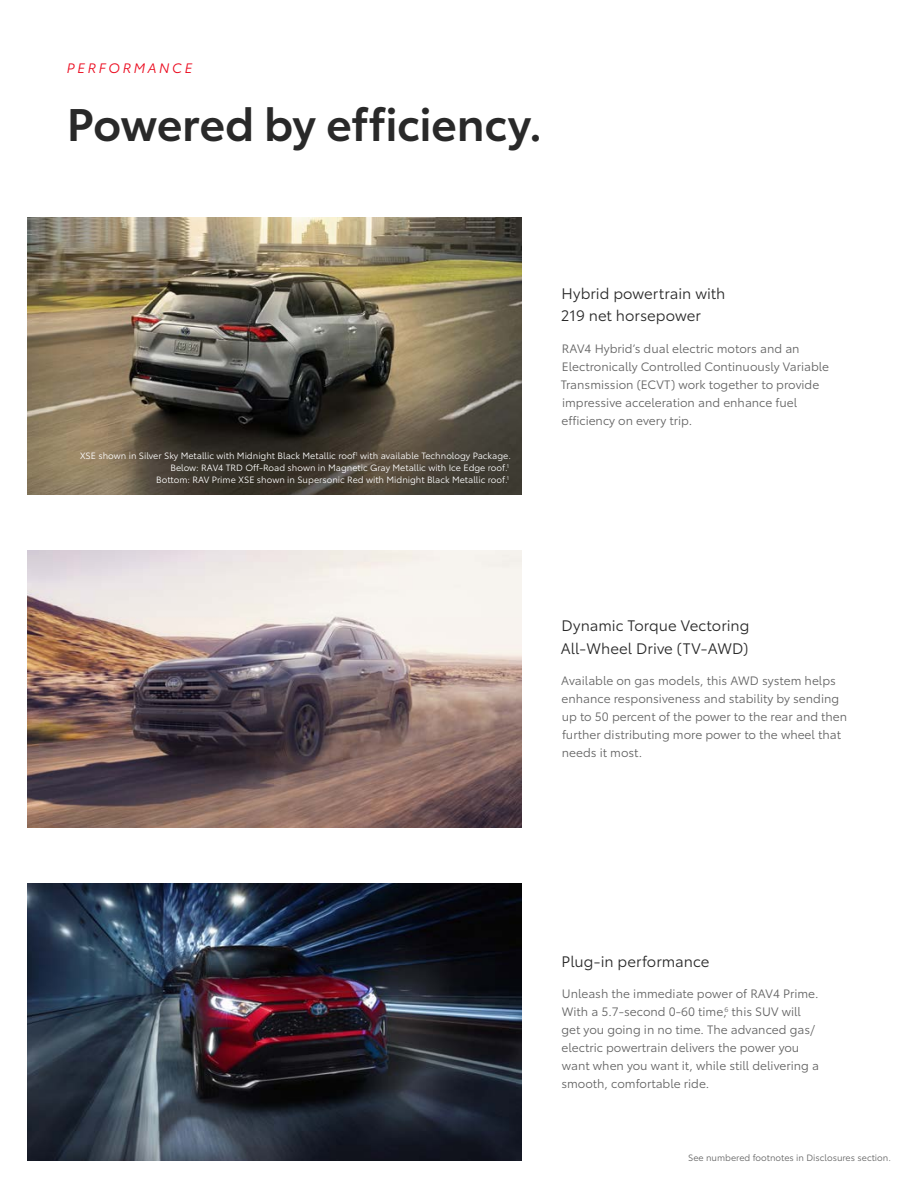
<style>
.page{position:relative;width:918px;height:1188px;background:#fff}
.page>*{position:absolute;margin:0;border:0;box-sizing:border-box;transform-origin:0 0}
.t1{font:600 45px "Toyota Type";letter-spacing:-.01em;color:#292929}
.t2{font:15px/22.5px "Toyota Type";color:#292929}
.t3{font:italic 13.5px "Toyota Type";letter-spacing:.2em;color:#eb0a1e}
.t4{font:12px/18px "Toyota Type";color:#636363}
.t5{font:9px/12px "Toyota Type";color:#fff;text-align:right}
.t6{font:9px "Toyota Type";color:#636363}
</style>
<div class="page">
<img style="left:27px;top:884px;width:494px;height:277px">
<img style="left:27px;top:550px;width:494px;height:278px">
<img style="left:27px;top:218px;width:494px;height:277px">
<p class="t3" style="left:67px;top:58px;width:127px">PERFORMANCE</p>
<h1 class="t1" style="left:67px;top:91px;width:477px">Powered by efficiency.</h1>
<p class="t5" style="left:80px;top:449px;width:433px">XSE shown in Silver Sky Metallic with Midnight Black Metallic roof<sup>1</sup> with available Technology Package.<br>Below: RAV4 TRD Off-Road shown in Magnetic Gray Metallic with Ice Edge roof.<sup>1<br></sup>Bottom: RAV Prime XSE shown in Supersonic Red with Midnight Black Metallic roof.<sup>1</sup></p>
<p class="t2" style="left:561px;top:281px;width:166px">Hybrid powertrain with<br>219 net horsepower</p>
<p class="t4" style="left:561px;top:339px;width:270px">RAV4 Hybrid’s dual electric motors and an Electronically Controlled Continuously Variable Transmission (ECVT) work together to provide impressive acceleration and enhance fuel efficiency on every trip.</p>
<p class="t2" style="left:561px;top:613px;width:190px">Dynamic Torque Vectoring<br>All-Wheel Drive (TV-AWD)</p>
<p class="t4" style="left:561px;top:671px;width:288px">Available on gas models, this AWD system helps enhance responsiveness and stability by sending up to 50 percent of the power to the rear and then further distributing more power to the wheel that needs it most.</p>
<p class="t2" style="left:562px;top:949px;width:149px">Plug-in performance</p>
<p class="t4" style="left:561px;top:984px;width:259px">Unleash the immediate power of RAV4 Prime.<br>With a 5.7-second 0-60 time,<sup>6</sup> this SUV will get you going in no time. The advanced gas/ electric powertrain delivers the power you want when you want it, while still delivering a smooth, comfortable ride.</p>
<p class="t6" style="left:688px;top:1151px;width:204px">See numbered footnotes in Disclosures section.</p>
</div>
